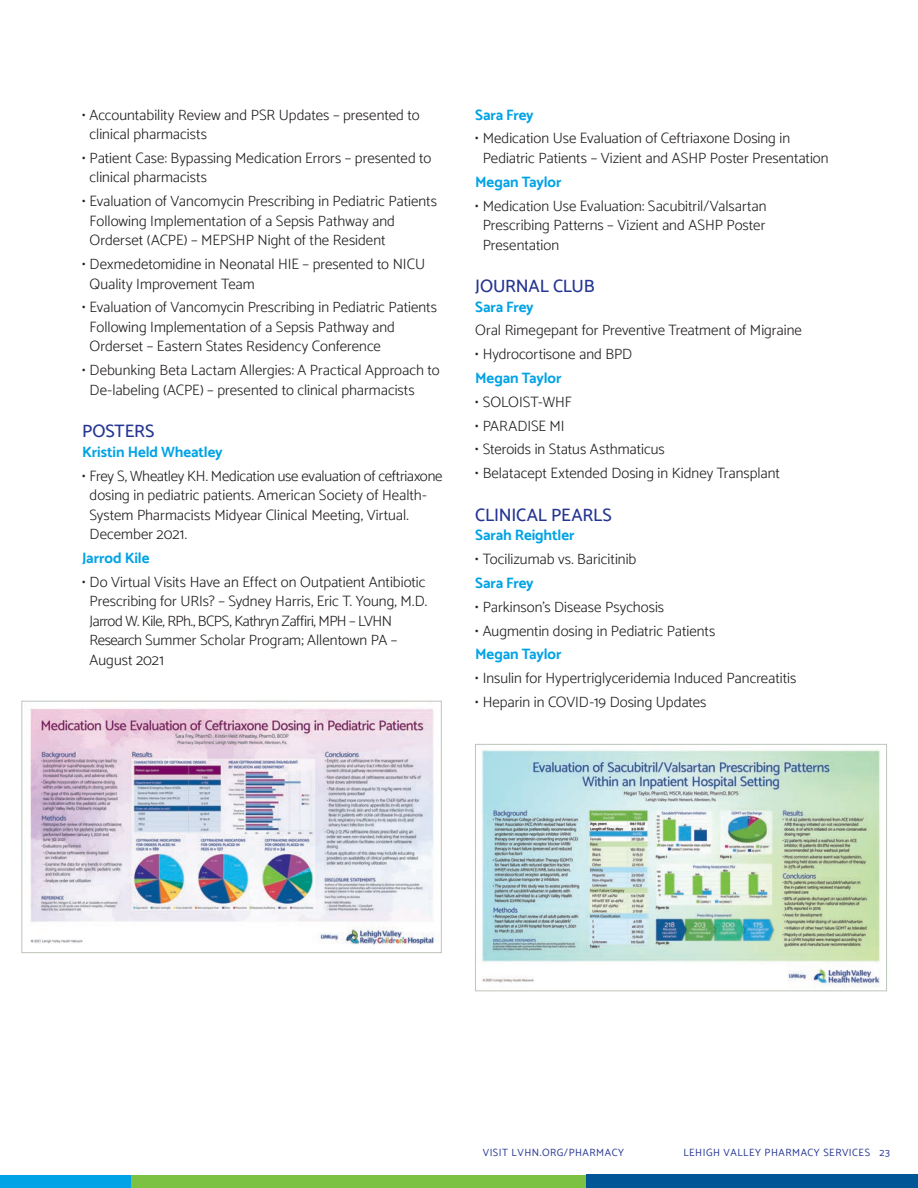
<style>
.page{position:relative;width:918px;height:1188px;background:#fff}
.page>*{position:absolute;margin:0;border:0;box-sizing:border-box;transform-origin:0 0}
.AR_Sidebar_Head{font:500 18px "Catamaran";letter-spacing:-.01em;color:#263692}
.t1{font:300 15px/19.5px "Catamaran";color:#231f20}
.Presentations_Public{font:700 15px "Catamaran";letter-spacing:-.01em;color:#00a3e5}
.t2{font:10.5px "Catamaran";letter-spacing:.05em;color:#263692}
</style>
<div class="page">
<div style="left:130px;top:1175px;width:456px;height:13px;background:#7bc142"></div>
<div style="left:0;top:1175px;width:130px;height:13px;background:#00a3e5"></div>
<div style="left:586px;top:1175px;width:332px;height:13px;background:#015796"></div>
<img style="left:481px;top:749px;width:400px;height:238px">
<div style="left:475px;top:744px;width:412px;height:247px;border:1px solid #bcc5ba"></div>
<img style="left:24px;top:704px;width:410px;height:241px">
<div style="left:22px;top:701px;width:420px;height:252px;border:1px solid #bcc5ba"></div>
<p class="t1" style="left:90px;top:105px;width:332px;text-indent:-8px">• Accountability Review and PSR Updates – presented to clinical pharmacists</p>
<p class="t1" style="left:90px;top:148px;width:343px;text-indent:-8px">• Patient Case: Bypassing Medication Errors – presented to clinical pharmacists</p>
<p class="t1" style="left:90px;top:191px;width:349px;text-indent:-8px">• Evaluation of Vancomycin Prescribing in Pediatric Patients<br>Following Implementation of a Sepsis Pathway and<br>Orderset (ACPE) – MEPSHP Night of the Resident</p>
<p class="t1" style="left:90px;top:254px;width:337px;text-indent:-8px">• Dexmedetomidine in Neonatal HIE – presented to NICU<br>Quality Improvement Team</p>
<p class="t1" style="left:90px;top:297px;width:349px;text-indent:-8px">• Evaluation of Vancomycin Prescribing in Pediatric Patients<br>Following Implementation of a Sepsis Pathway and<br>Orderset – Eastern States Residency Conference</p>
<p class="t1" style="left:90px;top:360px;width:351px;text-indent:-8px">• Debunking Beta Lactam Allergies: A Practical Approach to<br>De-labeling (ACPE) – presented to clinical pharmacists</p>
<p class="AR_Sidebar_Head" style="left:82px;top:420px;width:74px">POSTERS</p>
<p class="Presentations_Public" style="left:82px;top:443px;width:142px">Kristin Held Wheatley</p>
<p class="t1" style="left:90px;top:466px;width:355px;text-indent:-8px">• Frey S, Wheatley KH. Medication use evaluation of ceftriaxone dosing in pediatric patients. American Society of Health-System Pharmacists Midyear Clinical Meeting, Virtual.<br>December 2021.</p>
<p class="Presentations_Public" style="left:82px;top:549px;width:69px">Jarrod Kile</p>
<p class="t1" style="left:90px;top:572px;width:339px;text-indent:-8px">• Do Virtual Visits Have an Effect on Outpatient Antibiotic Prescribing for URIs? – Sydney Harris, Eric T. Young, M.D.<br>Jarrod W. Kile, RPh., BCPS, Kathryn Zaffiri, MPH – LVHN Research Summer Scholar Program; Allentown PA – August 2021</p>
<p class="Presentations_Public" style="left:475px;top:106px;width:60px">Sara Frey</p>
<p class="t1" style="left:483px;top:128px;width:348px;text-indent:-8px">• Medication Use Evaluation of Ceftriaxone Dosing in<br>Pediatric Patients – Vizient and ASHP Poster Presentation</p>
<p class="Presentations_Public" style="left:475px;top:173px;width:88px">Megan Taylor</p>
<p class="t1" style="left:483px;top:196px;width:285px;text-align:justify;text-indent:-8px">• Medication Use Evaluation: Sacubitril/Valsartan Prescribing Patterns – Vizient and ASHP Poster Presentation</p>
<p class="AR_Sidebar_Head" style="left:475px;top:275px;width:121px">JOURNAL CLUB</p>
<p class="Presentations_Public" style="left:475px;top:298px;width:60px">Sara Frey</p>
<p class="t1" style="left:475px;top:320px;width:328px">Oral Rimegepant for Preventive Treatment of Migraine</p>
<p class="t1" style="left:475px;top:344px;width:159px">• Hydrocortisone and BPD</p>
<p class="Presentations_Public" style="left:475px;top:369px;width:88px">Megan Taylor</p>
<p class="t1" style="left:475px;top:392px;width:98px">• SOLOIST-WHF</p>
<p class="t1" style="left:475px;top:416px;width:91px">• PARADISE MI</p>
<p class="t1" style="left:475px;top:440px;width:191px">• Steroids in Status Asthmaticus</p>
<p class="t1" style="left:475px;top:463px;width:306px">• Belatacept Extended Dosing in Kidney Transplant</p>
<p class="AR_Sidebar_Head" style="left:475px;top:504px;width:138px">CLINICAL PEARLS</p>
<p class="Presentations_Public" style="left:475px;top:526px;width:101px">Sarah Reightler</p>
<p class="t1" style="left:475px;top:549px;width:163px">• Tocilizumab vs. Baricitinib</p>
<p class="Presentations_Public" style="left:475px;top:574px;width:60px">Sara Frey</p>
<p class="t1" style="left:475px;top:597px;width:191px">• Parkinson’s Disease Psychosis</p>
<p class="t1" style="left:475px;top:621px;width:242px">• Augmentin dosing in Pediatric Patients</p>
<p class="Presentations_Public" style="left:475px;top:646px;width:88px">Megan Taylor</p>
<p class="t1" style="left:475px;top:668px;width:323px">• Insulin for Hypertriglyceridemia Induced Pancreatitis</p>
<p class="t1" style="left:475px;top:692px;width:233px">• Heparin in COVID-19 Dosing Updates</p>
<p class="t2" style="left:483px;top:1146px;width:143px">VISIT LVHN.ORG/PHARMACY</p>
<p class="t2" style="left:683px;top:1146px;width:208px">LEHIGH VALLEY PHARMACY SERVICES 23</p>
</div>
